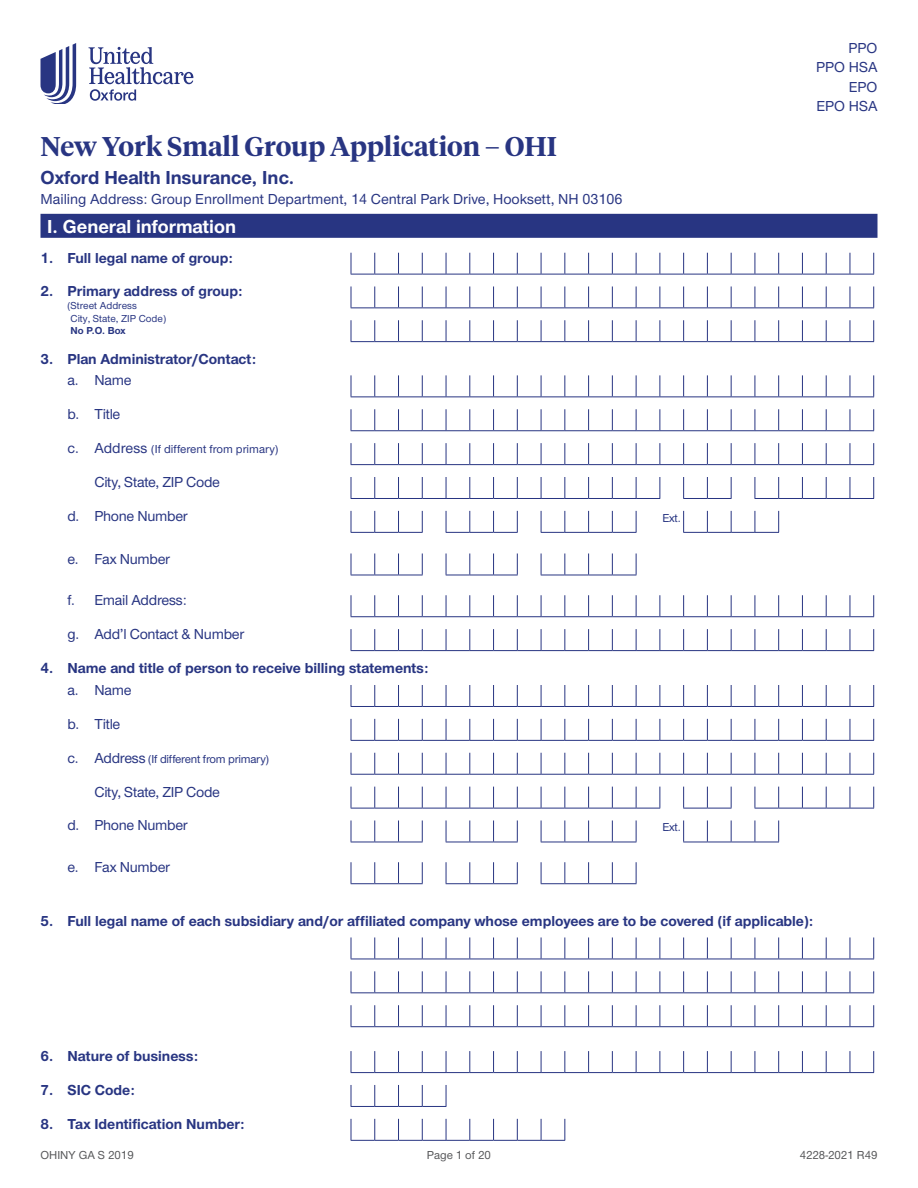
<style>
.page{position:relative;width:918px;height:1188px;background:#fff}
.page>*{position:absolute;margin:0;border:0;box-sizing:border-box;transform-origin:0 0}
.t1{font:600 27px "UHC Serif Headline";color:#283582}
.t2{font:700 19.5px "UHC Sans";color:#283582}
.t3{font:700 19.5px "UHC Sans";color:#fff}
.t4{font:700 15px "UHC Sans";color:#283582}
.t5{font:500 15px/19.5px "UHC Sans";letter-spacing:-.015em;color:#283582;text-align:right}
.t6{font:500 12px "UHC Sans";letter-spacing:-.015em;color:#283582}
.t7{font:500 12px "UHC Sans";color:#57585a}
.t8{font:500 10.5px/12.6px "UHC Sans";color:#283582}
.t9{font:700 10.5px "UHC Sans";color:#283582}
.s1{font-size:15px}
</style>
<div class="page">
<svg style="left:351px;top:253px;width:523px;height:22px"></svg>
<svg style="left:351px;top:286px;width:523px;height:22px"></svg>
<svg style="left:351px;top:320px;width:523px;height:22px"></svg>
<svg style="left:351px;top:375px;width:523px;height:23px"></svg>
<svg style="left:351px;top:409px;width:523px;height:22px"></svg>
<svg style="left:351px;top:443px;width:523px;height:22px"></svg>
<svg style="left:351px;top:477px;width:310px;height:22px"></svg>
<svg style="left:683px;top:477px;width:49px;height:22px"></svg>
<svg style="left:755px;top:477px;width:119px;height:22px"></svg>
<svg style="left:351px;top:511px;width:72px;height:22px"></svg>
<svg style="left:446px;top:511px;width:72px;height:22px"></svg>
<svg style="left:541px;top:511px;width:96px;height:22px"></svg>
<svg style="left:683px;top:511px;width:96px;height:22px"></svg>
<svg style="left:351px;top:554px;width:72px;height:22px"></svg>
<svg style="left:446px;top:554px;width:72px;height:22px"></svg>
<svg style="left:541px;top:554px;width:96px;height:22px"></svg>
<svg style="left:351px;top:595px;width:523px;height:22px"></svg>
<svg style="left:351px;top:629px;width:523px;height:22px"></svg>
<svg style="left:351px;top:685px;width:523px;height:22px"></svg>
<svg style="left:351px;top:719px;width:523px;height:22px"></svg>
<svg style="left:351px;top:753px;width:523px;height:22px"></svg>
<svg style="left:351px;top:787px;width:310px;height:22px"></svg>
<svg style="left:683px;top:787px;width:49px;height:22px"></svg>
<svg style="left:755px;top:787px;width:119px;height:22px"></svg>
<svg style="left:351px;top:820px;width:72px;height:23px"></svg>
<svg style="left:446px;top:820px;width:72px;height:23px"></svg>
<svg style="left:541px;top:820px;width:96px;height:23px"></svg>
<svg style="left:683px;top:820px;width:96px;height:23px"></svg>
<svg style="left:351px;top:862px;width:72px;height:22px"></svg>
<svg style="left:446px;top:862px;width:72px;height:22px"></svg>
<svg style="left:541px;top:862px;width:96px;height:22px"></svg>
<svg style="left:351px;top:937px;width:523px;height:23px"></svg>
<svg style="left:351px;top:971px;width:523px;height:22px"></svg>
<svg style="left:351px;top:1005px;width:523px;height:22px"></svg>
<svg style="left:351px;top:1051px;width:523px;height:22px"></svg>
<svg style="left:351px;top:1085px;width:96px;height:22px"></svg>
<svg style="left:351px;top:1119px;width:214px;height:22px"></svg>
<div style="left:40px;top:214px;width:838px;height:24px;background:#283582"></div>
<svg style="left:40px;top:43px;width:36px;height:61px"></svg>
<svg style="left:89px;top:47px;width:104px;height:54px"></svg>
<h1 class="t1" style="left:40px;top:128px;width:518px">New York Small Group Application – OHI</h1>
<h2 class="t2" style="left:40px;top:164px;width:255px">Oxford Health Insurance, Inc.</h2>
<p class="t5" style="left:40px;top:188px;width:583px">Mailing Address: Group Enrollment Department, 14 Central Park Drive, Hooksett, NH 03106</p>
<h2 class="t3" style="left:47px;top:213px;width:190px">I. General information</h2>
<p class="t4" style="left:40px;top:248px;width:194px">1. Full legal name of group:</p>
<p class="t4" style="left:40px;top:281px;width:204px">2. Primary address of group:</p>
<p class="t8" style="left:67px;top:299px;width:100px">(Street Address<br>City, State, ZIP Code)</p>
<p class="t9" style="left:71px;top:324px;width:57px">No P.O. Box</p>
<p class="t4" style="left:40px;top:348px;width:217px">3. Plan Administrator/Contact:</p>
<p class="t5" style="left:67px;top:370px;width:66px">a. Name</p>
<p class="t5" style="left:67px;top:404px;width:54px">b. Title</p>
<p class="t6" style="left:67px;top:441px;width:212px"><span class="s1">c. Address</span> (If different from primary)</p>
<p class="t5" style="left:94px;top:472px;width:127px">City, State, ZIP Code</p>
<p class="t5" style="left:67px;top:506px;width:122px">d. Phone Number</p>
<p class="t6" style="left:662px;top:510px;width:20px">Ext.</p>
<p class="t5" style="left:67px;top:548px;width:104px">e. Fax Number</p>
<p class="t5" style="left:67px;top:590px;width:121px">f. Email Address:</p>
<p class="t5" style="left:67px;top:624px;width:178px">g. Add’l Contact &amp; Number</p>
<p class="t4" style="left:40px;top:658px;width:390px">4. Name and title of person to receive billing statements:</p>
<p class="t5" style="left:67px;top:680px;width:66px">a. Name</p>
<p class="t5" style="left:67px;top:713px;width:54px">b. Title</p>
<p class="t6" style="left:67px;top:751px;width:203px"><span class="s1">c. Address</span> (If different from primary)</p>
<p class="t5" style="left:94px;top:781px;width:127px">City, State, ZIP Code</p>
<p class="t5" style="left:67px;top:815px;width:122px">d. Phone Number</p>
<p class="t6" style="left:662px;top:819px;width:20px">Ext.</p>
<p class="t5" style="left:67px;top:857px;width:104px">e. Fax Number</p>
<p class="t5" style="left:816px;top:38px;width:63px">PPO<br>PPO HSA<br>EPO<br>EPO HSA</p>
<p class="t4" style="left:40px;top:911px;width:774px">5. Full legal name of each subsidiary and/or affiliated company whose employees are to be covered (if applicable):</p>
<p class="t4" style="left:40px;top:1046px;width:159px">6. Nature of business:</p>
<p class="t4" style="left:40px;top:1080px;width:96px">7. SIC Code:</p>
<p class="t4" style="left:40px;top:1114px;width:206px">8. Tax Identification Number:</p>
<p class="t7" style="left:40px;top:1147px;width:95px">OHINY GA S 2019</p>
<p class="t7" style="left:427px;top:1147px;width:66px">Page 1 of 20</p>
<p class="t7" style="left:800px;top:1147px;width:79px">4228-2021 R49</p>
</div>
